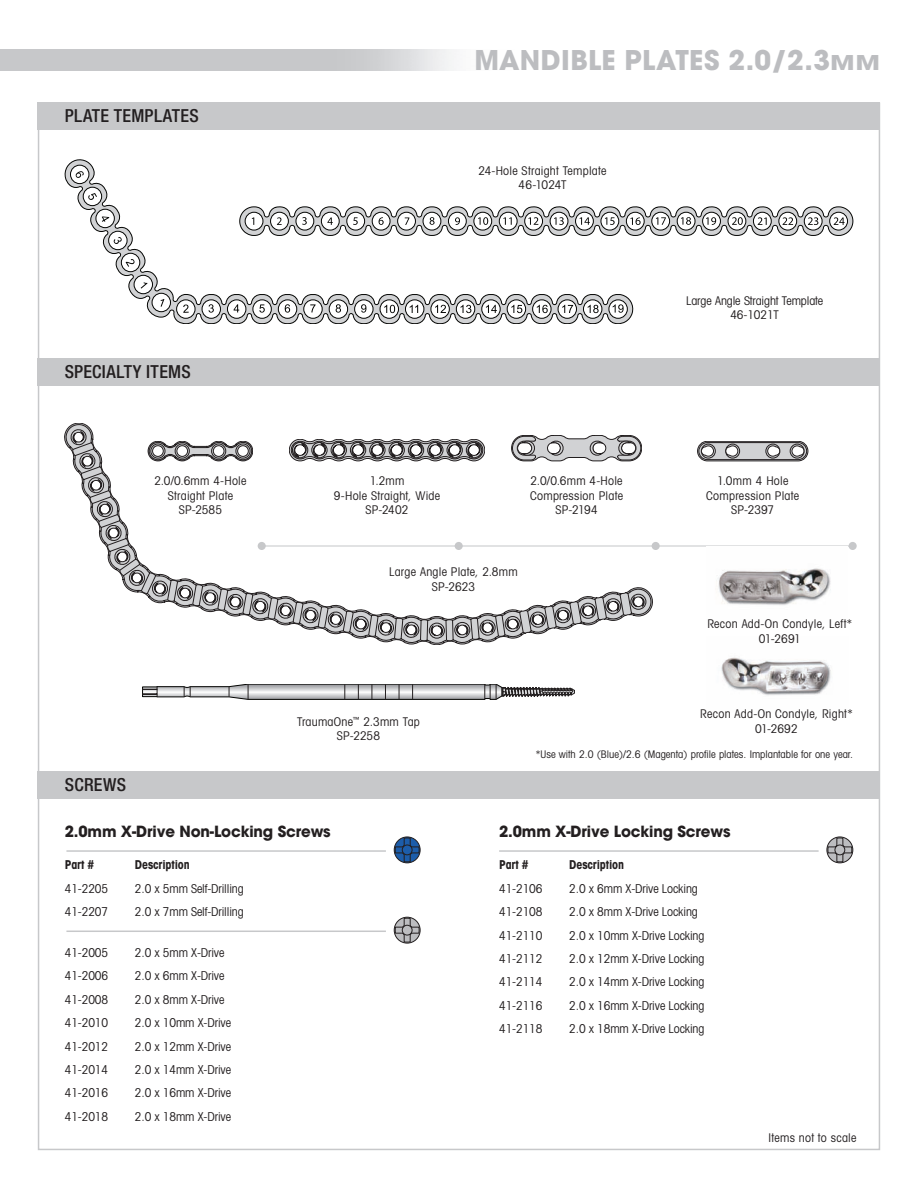
<style>
.page{position:relative;width:918px;height:1188px;background:#fff}
.page>*{position:absolute;margin:0;border:0;box-sizing:border-box;transform-origin:0 0}
.t1{font:700 27px "Avant Garde";letter-spacing:.01em;color:#bcbdc0}
.t2{font:500 condensed 18px "Helvetica Neue";letter-spacing:.015em;color:#231f20}
.t3{font:700 15.3px "Avant Garde";letter-spacing:-.01em;color:#231f20}
.t4{font:condensed 12.3px/23.4px "Avant Garde";letter-spacing:-.01em;color:#231f20}
.t5{font:700 condensed 12.3px "Avant Garde";letter-spacing:-.01em;color:#231f20}
.t6{font:condensed 12px/14.4px "Avant Garde";letter-spacing:.02em;color:#231f20;text-align:center}
.t7{font:condensed 12px/14.4px "Avant Garde";letter-spacing:-.01em;color:#231f20;text-align:center}
.t8{font:condensed 10.5px "Avant Garde";color:#231f20}
.s1{font-size:20.25px}
</style>
<div class="page">
<svg style="left:70px;top:429px;width:576px;height:213px"></svg>
<div style="left:38px;top:103px;width:842px;height:27px;background:#c7c8ca"></div>
<svg style="left:65px;top:159px;width:568px;height:165px"></svg>
<svg style="left:239px;top:207px;width:614px;height:28px"></svg>
<div style="left:38px;top:358px;width:842px;height:28px;background:#c7c8ca"></div>
<hr style="left:261px;top:545px;width:592px;height:2px;background:#e1e2e3">
<div style="left:652px;top:542px;width:8px;height:8px;background:#c7c8ca;border-radius:50%"></div>
<div style="left:455px;top:542px;width:8px;height:8px;background:#c7c8ca;border-radius:50%"></div>
<div style="left:849px;top:542px;width:8px;height:8px;background:#c7c8ca;border-radius:50%"></div>
<div style="left:258px;top:542px;width:8px;height:8px;background:#c7c8ca;border-radius:50%"></div>
<svg style="left:148px;top:441px;width:105px;height:20px"></svg>
<svg style="left:511px;top:435px;width:131px;height:26px"></svg>
<svg style="left:289px;top:439px;width:196px;height:22px"></svg>
<svg style="left:697px;top:441px;width:111px;height:20px;background:#a1a0a2"></svg>
<div style="left:38px;top:771px;width:842px;height:28px;background:#c7c8ca"></div>
<hr style="left:66px;top:850px;width:320px;height:2px;background:#c7c8ca">
<div style="left:394px;top:837px;width:27px;height:26px;border:1px solid #231f20;border-radius:50%"></div>
<svg style="left:395px;top:836px;width:25px;height:28px"></svg>
<div style="left:402px;top:845px;width:10px;height:10px;background:#1c5daa;border-radius:50%"></div>
<div style="left:402px;top:845px;width:10px;height:10px;border:1px solid #231f20;border-radius:50%"></div>
<hr style="left:66px;top:931px;width:320px;height:1px;background:#c7c8ca">
<div style="left:394px;top:917px;width:27px;height:26px;border:1px solid #231f20;border-radius:50%"></div>
<svg style="left:395px;top:916px;width:25px;height:28px"></svg>
<div style="left:402px;top:925px;width:10px;height:10px;background:#bcbdc0;border-radius:50%"></div>
<div style="left:402px;top:925px;width:10px;height:10px;border:1px solid #231f20;border-radius:50%"></div>
<hr style="left:499px;top:850px;width:320px;height:2px;background:#c7c8ca">
<svg style="left:827px;top:836px;width:26px;height:28px"></svg>
<div style="left:835px;top:845px;width:10px;height:10px;background:#bcbdc0;border-radius:50%"></div>
<div style="left:835px;top:845px;width:10px;height:10px;border:1px solid #231f20;border-radius:50%"></div>
<img style="left:721px;top:657px;width:110px;height:39px">
<img style="left:706px;top:546px;width:142px;height:59px">
<svg style="left:142px;top:684px;width:433px;height:16px"></svg>
<h2 class="t2" style="left:65px;top:105px;width:135px">PLATE TEMPLATES</h2>
<h2 class="t2" style="left:65px;top:361px;width:127px">SPECIALTY ITEMS</h2>
<h1 class="t1" style="left:474px;top:43px;width:407px">MANDIBLE PLATES 2.0/2.3<span class="s1">MM</span></h1>
<p class="t6" style="left:478px;top:163px;width:130px">24-Hole Straight Template<br>46-1024T</p>
<p class="t7" style="left:686px;top:293px;width:138px">Large Angle Straight Template<br>46-1021T</p>
<p class="t6" style="left:154px;top:473px;width:93px">2.0/0.6mm 4-Hole<br>Straight Plate<br>SP-2585</p>
<p class="t6" style="left:706px;top:473px;width:94px">1.0mm 4 Hole<br>Compression Plate<br>SP-2397</p>
<p class="t6" style="left:334px;top:473px;width:108px">1.2mm<br>9-Hole Straight, Wide<br>SP-2402</p>
<p class="t6" style="left:530px;top:473px;width:94px">2.0/0.6mm 4-Hole<br>Compression Plate<br>SP-2194</p>
<p class="t6" style="left:389px;top:565px;width:130px">Large Angle Plate, 2.8mm<br>SP-2623</p>
<p class="t6" style="left:707px;top:616px;width:146px">Recon Add-On Condyle, Left*<br>01-2691</p>
<p class="t6" style="left:297px;top:714px;width:124px">TraumaOne<sup>™</sup> 2.3mm Tap<br>SP-2258</p>
<p class="t6" style="left:700px;top:706px;width:154px">Recon Add-On Condyle, Right*<br>01-2692</p>
<h2 class="t2" style="left:65px;top:774px;width:63px">SCREWS</h2>
<p class="t3" style="left:65px;top:821px;width:267px">2.0mm X-Drive Non-Locking Screws</p>
<p class="t5" style="left:65px;top:857px;width:31px">Part #</p>
<p class="t4" style="left:65px;top:876px;width:45px">41-2205<br>41-2207</p>
<p class="t4" style="left:65px;top:941px;width:45px;text-align:justify">41-2005<br>41-2006<br>41-2008<br>41-2010<br>41-2012<br>41-2014<br>41-2016<br>41-2018</p>
<p class="t5" style="left:135px;top:857px;width:56px">Description</p>
<p class="t4" style="left:135px;top:876px;width:110px">2.0 x 5mm Self-Drilling<br>2.0 x 7mm Self-Drilling</p>
<p class="t4" style="left:135px;top:941px;width:98px">2.0 x 5mm X-Drive<br>2.0 x 6mm X-Drive<br>2.0 x 8mm X-Drive<br>2.0 x 10mm X-Drive<br>2.0 x 12mm X-Drive<br>2.0 x 14mm X-Drive<br>2.0 x 16mm X-Drive<br>2.0 x 18mm X-Drive</p>
<p class="t8" style="left:536px;top:748px;width:319px">*Use with 2.0 (Blue)/2.6 (Magenta) profile plates. Implantable for one year.</p>
<p class="t3" style="left:499px;top:821px;width:233px">2.0mm X-Drive Locking Screws</p>
<p class="t5" style="left:499px;top:857px;width:31px">Part #</p>
<p class="t4" style="left:499px;top:876px;width:45px;text-align:justify">41-2106<br>41-2108<br>41-2110<br>41-2112<br>41-2114<br>41-2116<br>41-2118</p>
<p class="t5" style="left:569px;top:857px;width:56px">Description</p>
<p class="t4" style="left:569px;top:876px;width:137px">2.0 x 6mm X-Drive Locking<br>2.0 x 8mm X-Drive Locking<br>2.0 x 10mm X-Drive Locking<br>2.0 x 12mm X-Drive Locking<br>2.0 x 14mm X-Drive Locking<br>2.0 x 16mm X-Drive Locking<br>2.0 x 18mm X-Drive Locking</p>
<p class="t6" style="left:769px;top:1130px;width:89px">Items not to scale</p>
</div>
